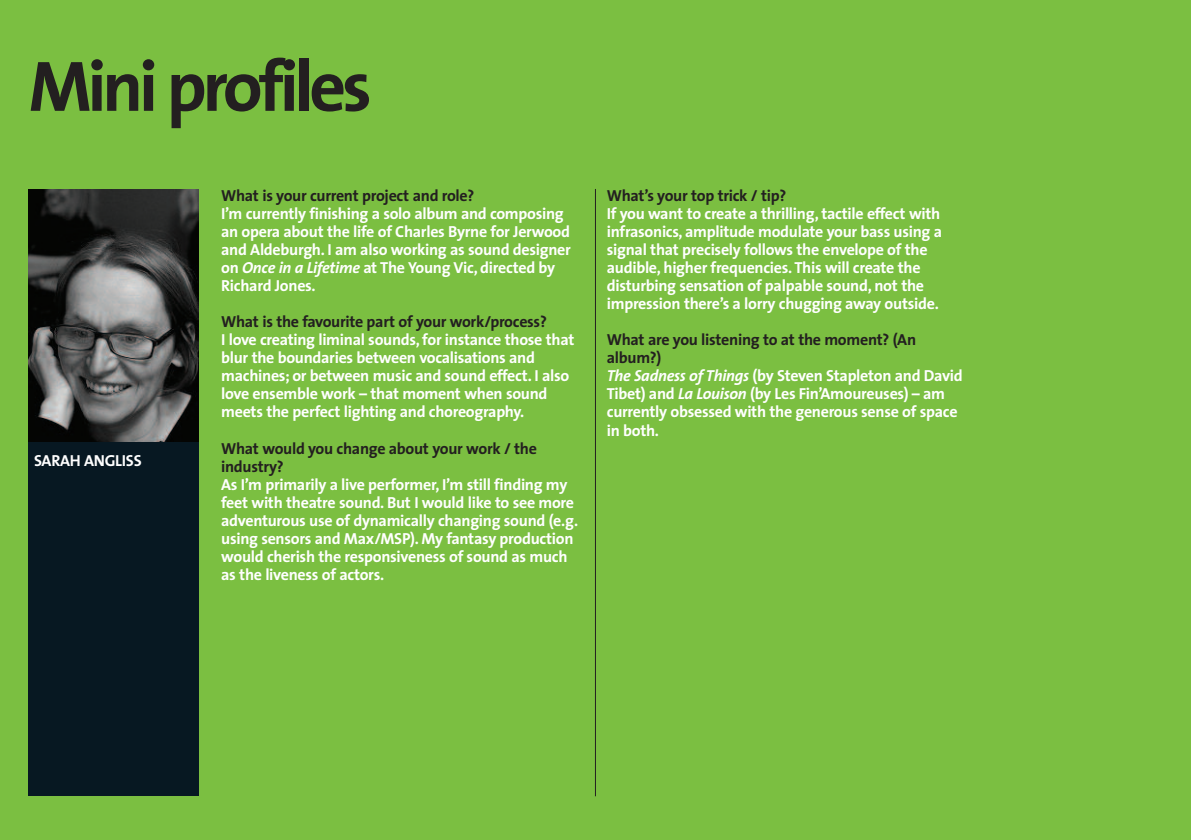
<style>
.page{position:relative;width:1191px;height:840px;background:#fff}
.page>*{position:absolute;margin:0;border:0;box-sizing:border-box;transform-origin:0 0}
.t1{font:700 72px "The Sans";letter-spacing:-.06em;color:#231f20}
.t2{font:700 16px/18px "The Sans";letter-spacing:-.02em;color:#fff}
.t3{font:700 16px/18px "The Sans";letter-spacing:-.02em;color:#231f20}
.s1{font-style:italic}
.s2{color:#231f20}
</style>
<div class="page">
<div style="left:0;top:0;width:1191px;height:839px;background:#7bbf41"></div>
<img style="left:28px;top:189px;width:170px;height:253px">
<div style="left:28px;top:442px;width:170px;height:353px;background:#071822"></div>
<hr style="left:595px;top:189px;width:1px;height:606px;background:#231f20">
<h1 class="t1" style="left:28px;top:58px;width:345px">Mini profiles</h1>
<p class="t2" style="left:34px;top:453px;width:109px">SARAH ANGLISS</p>
<p class="t3" style="left:221px;top:188px;width:255px">What is your current project and role?</p>
<p class="t2" style="left:221px;top:206px;width:351px">I’m currently finishing a solo album and composing an opera about the life of Charles Byrne for Jerwood and Aldeburgh. I am also working as sound designer on <span class="s1">Once in a Lifetime</span> at The Young Vic, directed by Richard Jones.</p>
<p class="t3" style="left:221px;top:314px;width:327px">What is the favourite part of your work/process?</p>
<p class="t2" style="left:221px;top:332px;width:355px">I love creating liminal sounds, for instance those that blur the boundaries between vocalisations and machines; or between music and sound effect. I also love ensemble work – that moment when sound meets the perfect lighting and choreography.</p>
<p class="t3" style="left:221px;top:440px;width:317px">What would you change about your work / the industry?</p>
<p class="t2" style="left:221px;top:476px;width:358px">As I’m primarily a live performer, I’m still finding my feet with theatre sound. But I would like to see more adventurous use of dynamically changing sound (e.g. using sensors and Max/MSP). My fantasy production would cherish the responsiveness of sound as much as the liveness of actors.</p>
<p class="t3" style="left:607px;top:188px;width:181px">What’s your top trick / tip?</p>
<p class="t2" style="left:607px;top:206px;width:337px">If you want to create a thrilling, tactile effect with infrasonics, amplitude modulate your bass using a signal that precisely follows the envelope of the audible, higher frequencies. This will create the disturbing sensation of palpable sound, not the impression there’s a lorry chugging away outside.</p>
<p class="t2" style="left:607px;top:332px;width:357px"><span class="s2">What are you listening to at the moment? (An album?)<br></span><span class="s1">The Sadness of Things</span> (by Steven Stapleton and David Tibet) and <span class="s1">La Louison</span> (by Les Fin’Amoureuses) – am currently obsessed with the generous sense of space in both.</p>
</div>
